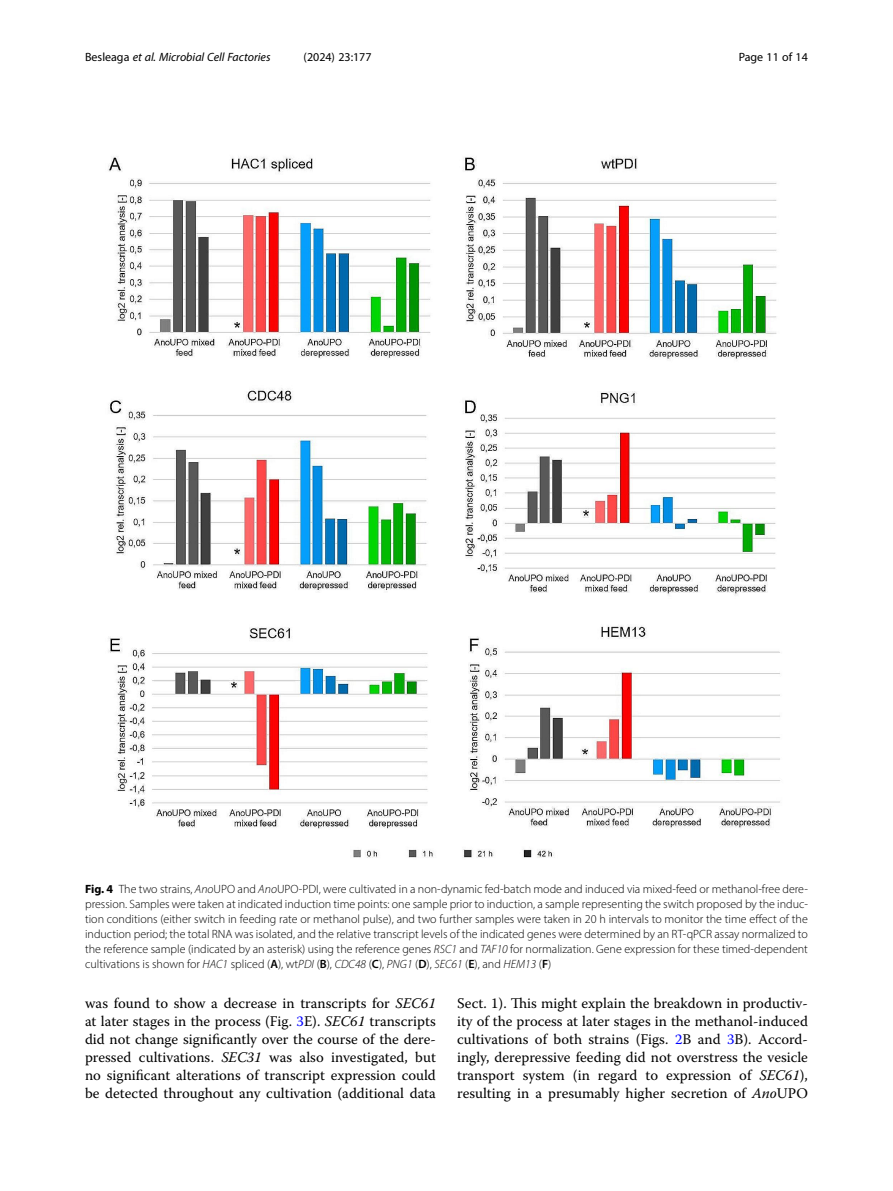
<style>
.page{position:relative;width:893px;height:1191px;background:#fff}
.page>*{position:absolute;margin:0;border:0;box-sizing:border-box;transform-origin:0 0}
.Body_Text_Indent{font:14.7px/18px "Warnock Pro";color:#000;text-align:justify}
.Figure_Caption{font:300 12px/15px "Myriad Pro";color:#000;text-align:justify}
.t1{font:italic 12px "Myriad Pro";color:#000}
.t2{font:12px "Myriad Pro";color:#000}
.s1{font-style:normal}
.s2{font-weight:700}
.s3{font-style:italic}
.s4{font-weight:600}
.s5{color:#00f}
</style>
<div class="page">
<img style="left:108px;top:156px;width:672px;height:702px">
<p class="t1" style="left:85px;top:50px;width:187px"><span class="s1">Besleaga</span> et al. Microbial Cell Factories</p>
<p class="t2" style="left:304px;top:50px;width:70px">(2024) 23:177</p>
<p class="t2" style="left:739px;top:50px;width:71px">Page 11 of 14</p>
<p class="Figure_Caption" style="left:85px;top:881px;width:724px"><span class="s2">Fig. 4</span> The two strains, <span class="s3">Ano</span>UPO and <span class="s3">Ano</span>UPO-PDI, were cultivated in a non-dynamic fed-batch mode and induced via mixed-feed or methanol-free dere&shy;pression. Samples were taken at indicated induction time points: one sample prior to induction, a sample representing the switch proposed by the induc&shy;tion conditions (either switch in feeding rate or methanol pulse), and two further samples were taken in 20 h intervals to monitor the time effect of the induction period; the total RNA was isolated, and the relative transcript levels of the indicated genes were determined by an RT-qPCR assay normalized to the reference sample (indicated by an asterisk) using the reference genes <span class="s3">RSC1</span> and <span class="s3">TAF10</span> for normalization. Gene expression for these timed-dependent cultivations is shown for <span class="s3">HAC1</span> spliced (<span class="s4">A</span>), wt<span class="s3">PDI</span> (<span class="s4">B</span>), <span class="s3">CDC48</span> (<span class="s4">C</span>), <span class="s3">PNG1</span> (<span class="s4">D</span>), <span class="s3">SEC61</span> (<span class="s4">E</span>), and <span class="s3">HEM13</span> (<span class="s4">F</span>)</p>
<p class="Body_Text_Indent" style="left:85px;top:994px;width:352px">was found to show a decrease in transcripts for <span class="s3">SEC61 </span>at later stages in the process (Fig. <span class="s5">3</span>E). <span class="s3">SEC61</span> transcripts did not change significantly over the course of the dere&shy;pressed cultivations. <span class="s3">SEC31</span> was also investigated, but no significant alterations of transcript expression could be detected throughout any cultivation (additional data</p>
<p class="Body_Text_Indent" style="left:457px;top:994px;width:352px">Sect. 1). This might explain the breakdown in productiv&shy;ity of the process at later stages in the methanol-induced cultivations of both strains (Figs. <span class="s5">2</span>B and <span class="s5">3</span>B). Accord&shy;ingly, derepressive feeding did not overstress the vesicle transport system (in regard to expression of <span class="s3">SEC61</span>), resulting in a presumably higher secretion of <span class="s3">Ano</span>UPO</p>
</div>
